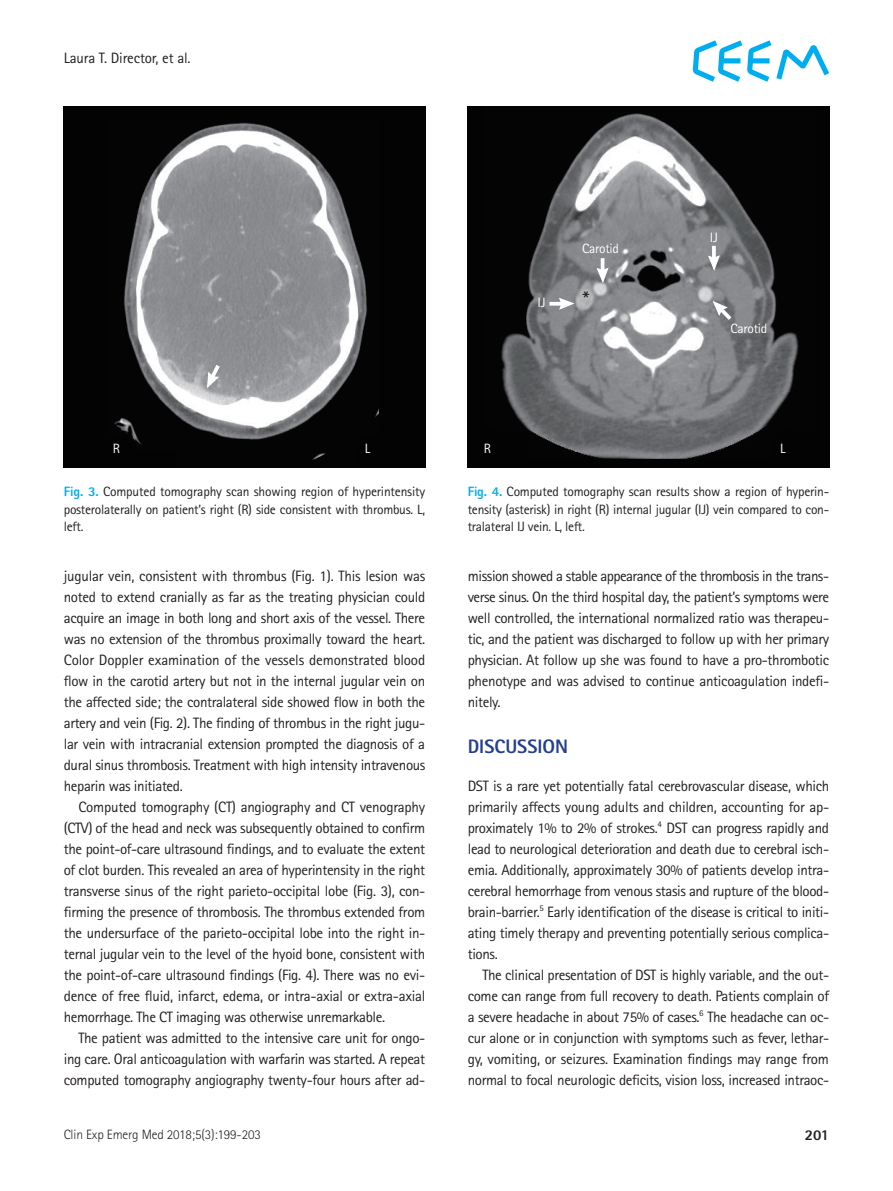
<style>
.page{position:relative;width:893px;height:1191px;background:#fff}
.page>*{position:absolute;margin:0;border:0;box-sizing:border-box;transform-origin:0 0}
.그림지문{font:22.5px "Rotis Sans Serif Std";color:#231f20}
.본문대제목{font:800 19.5px "Rotis Sans Serif Std";color:#253f8e}
.본문{font:15px/21px "Rotis Sans Serif Std";letter-spacing:-.025em;color:#231f20;text-align:justify}
.t1{font:800 15px "Rotis Sans Serif Std";color:#231f20}
.표제목그림캡션{font:13.5px/17.5px "Rotis Sans Serif Std";letter-spacing:-.02em;color:#231f20;text-align:justify}
.t2{font:300 13.5px "Rotis Sans Serif Std";letter-spacing:-.01em;color:#231f20}
.그림지문-2{font:13.5px "Rotis Sans Serif Std";letter-spacing:-.02em;color:#fff}
.s1{font-weight:800;color:#00aeef}
</style>
<div class="page">
<svg style="left:693px;top:40px;width:136px;height:42px"></svg>
<img style="left:64px;top:106px;width:361px;height:362px">
<svg style="left:206px;top:361px;width:17px;height:27px"></svg>
<img style="left:468px;top:106px;width:361px;height:362px">
<svg style="left:549px;top:302px;width:9px;height:4px"></svg>
<svg style="left:558px;top:296px;width:16px;height:15px"></svg>
<hr style="left:601px;top:258px;width:3px;height:14px;background:#fff">
<svg style="left:595px;top:266px;width:15px;height:17px"></svg>
<svg style="left:712px;top:246px;width:4px;height:8px"></svg>
<svg style="left:707px;top:254px;width:14px;height:17px"></svg>
<svg style="left:712px;top:300px;width:23px;height:24px"></svg>
<p class="본문" style="left:64px;top:47px;width:128px">Laura T. Director, et al.</p>
<p class="그림지문-2" style="left:537px;top:295px;width:9px">IJ</p>
<p class="그림지문-2" style="left:582px;top:240px;width:38px">Carotid</p>
<p class="그림지문" style="left:582px;top:286px;width:9px">*</p>
<p class="그림지문-2" style="left:710px;top:230px;width:9px">IJ</p>
<p class="그림지문-2" style="left:730px;top:320px;width:38px">Carotid</p>
<p class="그림지문-2" style="left:113px;top:440px;width:9px">R</p>
<p class="그림지문-2" style="left:365px;top:440px;width:7px">L</p>
<p class="표제목그림캡션" style="left:64px;top:483px;width:363px"><span class="s1">Fig. 3.</span> Computed tomography scan showing region of hyperintensity posterolaterally on patient’s right (R) side consistent with thrombus. L, left.</p>
<p class="본문" style="left:64px;top:565px;width:363px">jugular vein, consistent with thrombus (Fig. 1). This lesion was noted to extend cranially as far as the treating physician could acquire an image in both long and short axis of the vessel. There was no extension of the thrombus proximally toward the heart.<br>Color Doppler examination of the vessels demonstrated blood flow in the carotid artery but not in the internal jugular vein on the affected side; the contralateral side showed flow in both the artery and vein (Fig. 2). The finding of thrombus in the right jugu&shy;lar vein with intracranial extension prompted the diagnosis of a dural sinus thrombosis. Treatment with high intensity intravenous heparin was initiated.</p>
<p class="본문" style="left:64px;top:796px;width:363px;text-indent:15px">Computed tomography (CT) angiography and CT venography (CTV) of the head and neck was subsequently obtained to confirm the point-of-care ultrasound findings, and to evaluate the extent of clot burden. This revealed an area of hyperintensity in the right transverse sinus of the right parieto-occipital lobe (Fig. 3), con&shy;firming the presence of thrombosis. The thrombus extended from the undersurface of the parieto-occipital lobe into the right in&shy;ternal jugular vein to the level of the hyoid bone, consistent with the point-of-care ultrasound findings (Fig. 4). There was no evi&shy;dence of free fluid, infarct, edema, or intra-axial or extra-axial hemorrhage. The CT imaging was otherwise unremarkable.</p>
<p class="본문" style="left:64px;top:1027px;width:363px;text-indent:15px">The patient was admitted to the intensive care unit for ongo&shy;ing care. Oral anticoagulation with warfarin was started. A repeat computed tomography angiography twenty-four hours after ad-</p>
<p class="그림지문-2" style="left:484px;top:440px;width:9px">R</p>
<p class="그림지문-2" style="left:780px;top:440px;width:7px">L</p>
<p class="표제목그림캡션" style="left:468px;top:483px;width:363px"><span class="s1">Fig. 4.</span> Computed tomography scan results show a region of hyperin&shy;tensity (asterisk) in right (R) internal jugular (IJ) vein compared to con&shy;tralateral IJ vein. L, left.</p>
<p class="본문" style="left:468px;top:565px;width:363px">mission showed a stable appearance of the thrombosis in the trans&shy;verse sinus. On the third hospital day, the patient’s symptoms were well controlled, the international normalized ratio was therapeu&shy;tic, and the patient was discharged to follow up with her primary physician. At follow up she was found to have a pro-thrombotic phenotype and was advised to continue anticoagulation indefi&shy;nitely.</p>
<p class="본문대제목" style="left:468px;top:734px;width:102px">DISCUSSION</p>
<p class="본문" style="left:468px;top:775px;width:363px">DST is a rare yet potentially fatal cerebrovascular disease, which primarily affects young adults and children, accounting for ap&shy;proximately 1% to 2% of strokes.<sup>4</sup> DST can progress rapidly and lead to neurological deterioration and death due to cerebral isch&shy;emia. Additionally, approximately 30% of patients develop intra&shy;cerebral hemorrhage from venous stasis and rupture of the blood&shy;brain-barrier.<sup>5</sup> Early identification of the disease is critical to initi&shy;ating timely therapy and preventing potentially serious complica&shy;tions.</p>
<p class="본문" style="left:468px;top:964px;width:363px;text-indent:15px">The clinical presentation of DST is highly variable, and the out&shy;come can range from full recovery to death. Patients complain of a severe headache in about 75% of cases.<sup>6</sup> The headache can oc&shy;cur alone or in conjunction with symptoms such as fever, lethar&shy;gy, vomiting, or seizures. Examination findings may range from normal to focal neurologic deficits, vision loss, increased intraoc-</p>
<p class="t2" style="left:64px;top:1126px;width:199px">Clin Exp Emerg Med 2018;5(3):199-203</p>
<p class="t1" style="left:805px;top:1125px;width:26px">201</p>
</div>
